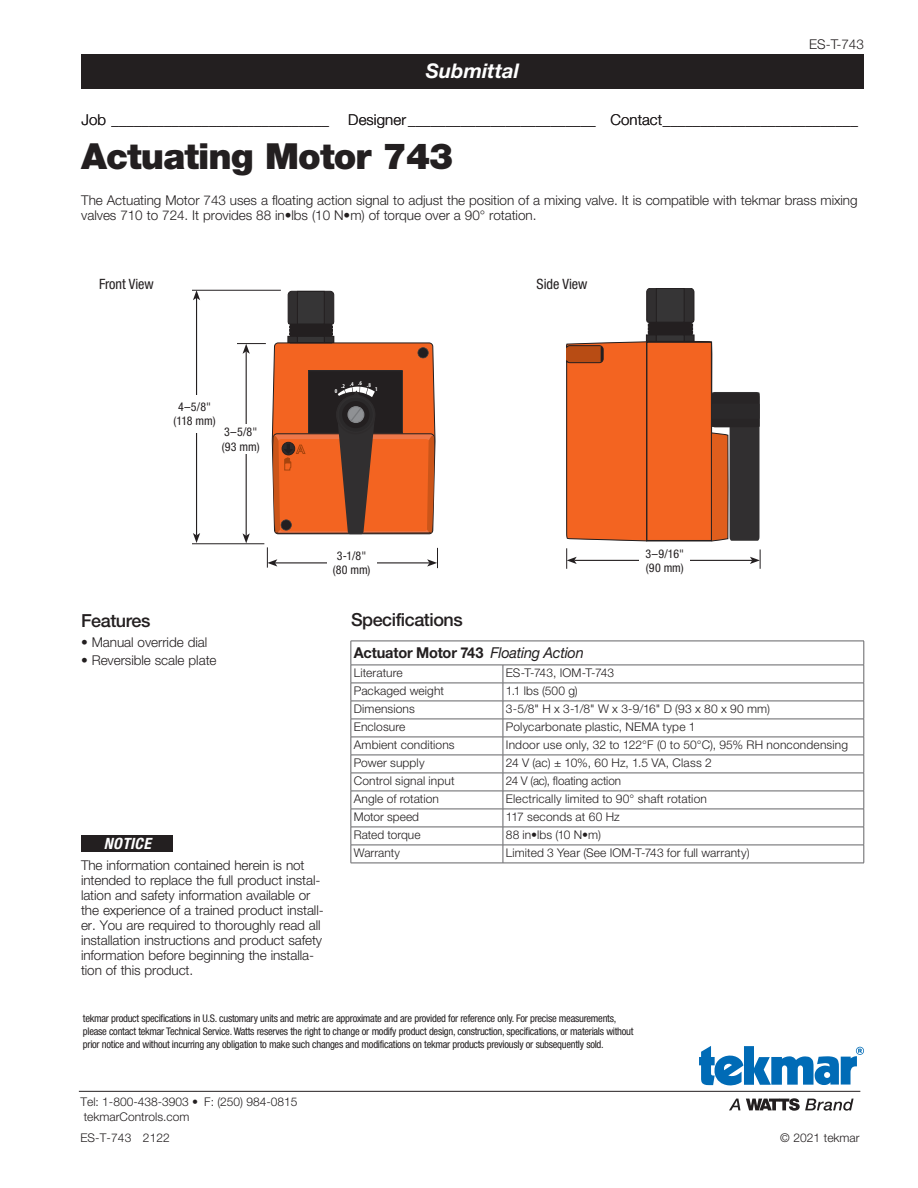
<style>
.page{position:relative;width:918px;height:1188px;background:#fff}
.page>*{position:absolute;margin:0;border:0;box-sizing:border-box;transform-origin:0 0}
.t1{font:900 36px "Helvetica Neue LT Std";letter-spacing:-.025em;color:#231f20}
.t2{font:italic 700 20.25px "Helvetica Neue LT Std";color:#fff}
.t3{font:500 18px "Helvetica Neue LT Std";letter-spacing:-.025em;color:#231f20}
.t4{font:italic 700 condensed 15.6px "Helvetica Neue LT Std";letter-spacing:.025em;color:#fff}
.t5{font:300 15px "Helvetica Neue LT Std";letter-spacing:.005em;color:#231f20}
.t6{font:700 15px "Helvetica Neue LT Std";letter-spacing:-.01em;color:#231f20}
.t7{font:condensed 14.25px "Helvetica Neue LT Std";color:#231f20}
.t8{font:300 13.5px/15px "Helvetica Neue LT Std";letter-spacing:-.005em;color:#231f20}
.t9{font:300 12px/15px "Helvetica Neue LT Std";letter-spacing:.01em;color:#231f20}
.t10{font:condensed 12px/14.4px "Helvetica Neue LT Std";color:#231f20;text-align:center}
.t11{font:condensed 10.5px/13.2px "Helvetica Neue LT Std";letter-spacing:-.025em;color:#231f20}
.t12{font:700 condensed 5.85px "Myriad Pro";color:#fff}
.s1{font-weight:400;font-style:italic}
</style>
<div class="page">
<svg style="left:352px;top:642px;width:512px;height:221px"></svg>
<svg style="left:504px;top:666px;width:360px;height:197px"></svg>
<hr style="left:503px;top:773px;width:361px;height:1px;background:#636366">
<hr style="left:351px;top:641px;width:152px;height:1px;background:#636366">
<hr style="left:503px;top:641px;width:361px;height:1px;background:#636366">
<hr style="left:351px;top:665px;width:152px;height:1px;background:#636366">
<hr style="left:503px;top:665px;width:361px;height:1px;background:#636366">
<hr style="left:351px;top:683px;width:152px;height:1px;background:#636366">
<hr style="left:503px;top:683px;width:361px;height:1px;background:#636366">
<hr style="left:351px;top:701px;width:152px;height:1px;background:#636366">
<hr style="left:503px;top:701px;width:361px;height:1px;background:#636366">
<hr style="left:351px;top:719px;width:152px;height:1px;background:#636366">
<hr style="left:503px;top:719px;width:361px;height:1px;background:#636366">
<hr style="left:351px;top:737px;width:152px;height:1px;background:#636366">
<hr style="left:503px;top:737px;width:361px;height:1px;background:#636366">
<hr style="left:351px;top:755px;width:152px;height:1px;background:#636366">
<hr style="left:503px;top:755px;width:361px;height:1px;background:#636366">
<hr style="left:351px;top:773px;width:152px;height:1px;background:#636366">
<hr style="left:351px;top:791px;width:152px;height:1px;background:#636366">
<hr style="left:503px;top:791px;width:361px;height:1px;background:#636366">
<hr style="left:351px;top:809px;width:152px;height:1px;background:#636366">
<hr style="left:503px;top:809px;width:361px;height:1px;background:#636366">
<hr style="left:351px;top:827px;width:152px;height:1px;background:#636366">
<hr style="left:503px;top:827px;width:361px;height:1px;background:#636366">
<hr style="left:351px;top:845px;width:152px;height:1px;background:#636366">
<svg style="left:351px;top:641px;width:1px;height:222px"></svg>
<hr style="left:503px;top:845px;width:361px;height:1px;background:#636366">
<svg style="left:503px;top:665px;width:1px;height:198px"></svg>
<svg style="left:864px;top:641px;width:1px;height:222px"></svg>
<hr style="left:351px;top:863px;width:152px;height:1px;background:#636366">
<hr style="left:503px;top:863px;width:361px;height:1px;background:#636366">
<div style="left:81px;top:54px;width:783px;height:34px;background:#231f20"></div>
<hr style="left:275px;top:562px;width:155px;height:1px;background:#231f20">
<div style="left:275px;top:343px;width:158px;height:191px;background:#f36421;border-radius:4px"></div>
<div style="left:309px;top:371px;width:93px;height:62px;background:#231f20"></div>
<div style="left:308px;top:370px;width:95px;height:64px;border:1px solid #2e2b2c"></div>
<div style="left:290px;top:333px;width:43px;height:2px;border:1px solid #231f20"></div>
<div style="left:290px;top:329px;width:43px;height:2px;border:1px solid #231f20"></div>
<div style="left:290px;top:328px;width:42px;height:8px;background:#231f20"></div>
<div style="left:290px;top:323px;width:42px;height:9px;background:#231f20"></div>
<div style="left:288px;top:336px;width:9px;height:7px;background:#312f30"></div>
<div style="left:288px;top:336px;width:10px;height:7px;border:1px solid #231f20"></div>
<div style="left:324px;top:336px;width:10px;height:7px;background:#312f30"></div>
<div style="left:324px;top:336px;width:10px;height:7px;border:1px solid #231f20"></div>
<svg style="left:297px;top:336px;width:28px;height:7px"></svg>
<svg style="left:288px;top:291px;width:46px;height:33px;background:#333132"></svg>
<svg style="left:418px;top:347px;width:11px;height:11px"></svg>
<svg style="left:272px;top:387px;width:163px;height:147px"></svg>
<hr style="left:648px;top:331px;width:45px;height:2px;background:#231f20">
<hr style="left:648px;top:328px;width:45px;height:2px;background:#231f20">
<div style="left:649px;top:326px;width:43px;height:9px;background:#231f20"></div>
<div style="left:649px;top:321px;width:43px;height:9px;background:#231f20"></div>
<hr style="left:648px;top:324px;width:45px;height:2px;background:#231f20">
<svg style="left:646px;top:288px;width:48px;height:35px;background:#333132"></svg>
<svg style="left:566px;top:335px;width:194px;height:206px;background:#d16837"></svg>
<hr style="left:192px;top:290px;width:89px;height:1px;background:#231f20">
<hr style="left:192px;top:543px;width:72px;height:1px;background:#231f20">
<svg style="left:267px;top:547px;width:10px;height:21px"></svg>
<svg style="left:427px;top:548px;width:11px;height:20px"></svg>
<hr style="left:196px;top:298px;width:1px;height:237px;background:#231f20">
<svg style="left:193px;top:290px;width:7px;height:10px"></svg>
<svg style="left:193px;top:533px;width:7px;height:10px"></svg>
<hr style="left:246px;top:351px;width:1px;height:185px;background:#231f20">
<svg style="left:237px;top:343px;width:29px;height:11px"></svg>
<svg style="left:243px;top:533px;width:7px;height:10px"></svg>
<hr style="left:574px;top:560px;width:178px;height:1px;background:#231f20">
<svg style="left:566px;top:548px;width:11px;height:21px"></svg>
<svg style="left:750px;top:549px;width:11px;height:20px"></svg>
<div style="left:173px;top:395px;width:43px;height:38px;background:#fff"></div>
<div style="left:327px;top:547px;width:49px;height:31px;background:#fff"></div>
<div style="left:219px;top:424px;width:43px;height:30px;background:#fff"></div>
<div style="left:640px;top:546px;width:50px;height:29px;background:#fff"></div>
<hr style="left:79px;top:1091px;width:781px;height:1px;background:#231f20">
<svg style="left:699px;top:1046px;width:165px;height:40px"></svg>
<svg style="left:729px;top:1099px;width:11px;height:11px"></svg>
<svg style="left:746px;top:1098px;width:108px;height:13px"></svg>
<div style="left:82px;top:835px;width:91px;height:16px;background:#231f20"></div>
<h2 class="t2" style="left:426px;top:59px;width:95px">Submittal</h2>
<p class="t8" style="left:809px;top:36px;width:56px">ES-T-743</p>
<p class="t5" style="left:82px;top:110px;width:249px">Job _____________________________</p>
<p class="t5" style="left:348px;top:110px;width:511px">Designer _________________________ Contact__________________________</p>
<h1 class="t1" style="left:81px;top:135px;width:374px">Actuating Motor 743</h1>
<p class="t8" style="left:81px;top:192px;width:778px">The Actuating Motor 743 uses a floating action signal to adjust the position of a mixing valve. It is compatible with tekmar brass mixing valves 710 to 724. It provides 88 in•lbs (10 N•m) of torque over a 90° rotation.</p>
<p class="t7" style="left:99px;top:275px;width:56px">Front View</p>
<p class="t7" style="left:537px;top:275px;width:52px">Side View</p>
<p class="t10" style="left:174px;top:399px;width:44px">4–5/8" (118 mm)</p>
<p class="t10" style="left:222px;top:425px;width:39px;text-align:left">3–5/8" (93 mm)</p>
<p class="t12" style="left:341px;top:381px;width:31px">.2 .4 .6 .8</p>
<p class="t12" style="left:375px;top:386px;width:4px">1</p>
<p class="t12" style="left:335px;top:387px;width:4px">0</p>
<p class="t10" style="left:333px;top:548px;width:39px">3-1/8" (80 mm)</p>
<p class="t10" style="left:646px;top:546px;width:40px;text-align:left">3–9/16" (90 mm)</p>
<h3 class="t3" style="left:351px;top:609px;width:113px">Specifications</h3>
<h3 class="t3" style="left:81px;top:610px;width:71px">Features</h3>
<p class="t8" style="left:81px;top:635px;width:128px">• Manual override dial</p>
<p class="t8" style="left:81px;top:652px;width:137px">• Reversible scale plate</p>
<p class="t6" style="left:354px;top:644px;width:231px">Actuator Motor 743 <span class="s1">Floating Action</span></p>
<p class="t9" style="left:354px;top:665px;width:50px">Literature</p>
<p class="t9" style="left:506px;top:665px;width:110px">ES-T-743, IOM-T-743</p>
<p class="t9" style="left:354px;top:683px;width:92px">Packaged weight</p>
<p class="t9" style="left:506px;top:683px;width:73px">1.1 lbs (500 g)</p>
<p class="t9" style="left:354px;top:701px;width:63px">Dimensions</p>
<p class="t9" style="left:506px;top:701px;width:266px">3-5/8" H x 3-1/8" W x 3-9/16" D (93 x 80 x 90 mm)</p>
<p class="t9" style="left:354px;top:719px;width:53px">Enclosure</p>
<p class="t9" style="left:506px;top:719px;width:191px">Polycarbonate plastic, NEMA type 1</p>
<p class="t9" style="left:354px;top:737px;width:102px">Ambient conditions</p>
<p class="t9" style="left:506px;top:737px;width:344px">Indoor use only, 32 to 122°F (0 to 50°C), 95% RH noncondensing</p>
<p class="t9" style="left:354px;top:755px;width:72px">Power supply</p>
<p class="t9" style="left:506px;top:755px;width:207px">24 V (ac) ± 10%, 60 Hz, 1.5 VA, Class 2</p>
<p class="t9" style="left:354px;top:773px;width:102px">Control signal input</p>
<p class="t9" style="left:506px;top:773px;width:117px">24 V (ac), floating action</p>
<p class="t9" style="left:354px;top:791px;width:87px">Angle of rotation</p>
<p class="t9" style="left:506px;top:791px;width:203px">Electrically limited to 90° shaft rotation</p>
<p class="t9" style="left:354px;top:809px;width:67px">Motor speed</p>
<p class="t9" style="left:506px;top:809px;width:115px">117 seconds at 60 Hz</p>
<p class="t9" style="left:354px;top:827px;width:68px">Rated torque</p>
<p class="t9" style="left:506px;top:827px;width:96px">88 in•lbs (10 N•m)</p>
<p class="t9" style="left:354px;top:845px;width:48px">Warranty</p>
<p class="t9" style="left:506px;top:845px;width:245px">Limited 3 Year (See IOM-T-743 for full warranty)</p>
<h3 class="t4" style="left:104px;top:834px;width:48px">NOTICE</h3>
<p class="t8" style="left:81px;top:857px;width:244px">The information contained herein is not intended to replace the full product instal&shy;lation and safety information available or the experience of a trained product install&shy;er. You are required to thoroughly read all installation instructions and product safety information before beginning the installa&shy;tion of this product.</p>
<p class="t11" style="left:83px;top:1011px;width:552px">tekmar product specifications in U.S. customary units and metric are approximate and are provided for reference only. For precise measurements, please contact tekmar Technical Service. Watts reserves the right to change or modify product design, construction, specifications, or materials without prior notice and without incurring any obligation to make such changes and modifications on tekmar products previously or subsequently sold.</p>
<p class="t9" style="left:80px;top:1094px;width:219px">Tel: 1-800-438-3903 • F: (250) 984-0815 tekmarControls.com</p>
<p class="t9" style="left:80px;top:1130px;width:91px">ES-T-743 2122</p>
<p class="t9" style="left:780px;top:1130px;width:81px">© 2021 tekmar</p>
</div>
